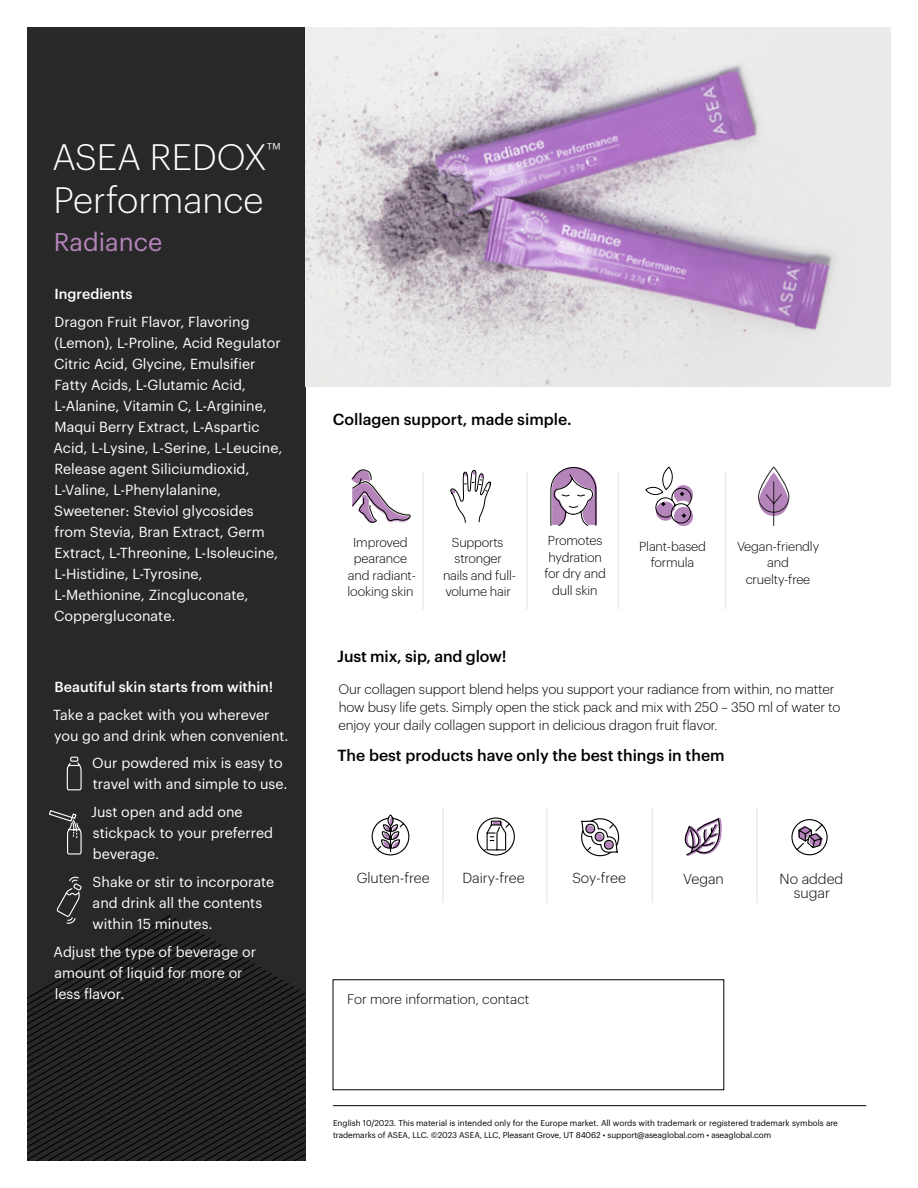
<style>
.page{position:relative;width:918px;height:1188px;background:#fff}
.page>*{position:absolute;margin:0;border:0;box-sizing:border-box;transform-origin:0 0}
.t1{font:300 36px/43.2px "Graphik";color:#fff}
.t2{font:25.05px "Graphik";color:#b584bb}
.t3{font:500 15.75px "Graphik";color:#000}
.t4{font:14.25px/21px "Graphik";color:#fff}
.t5{font:300 14.25px/14.2px "Graphik";color:#000;text-align:center}
.t6{font:500 14.25px "Graphik";color:#fff}
.t7{font:300 13.5px/18px "Graphik";letter-spacing:-.01em;color:#000}
.t8{font:300 12.75px/16.5px "Graphik";letter-spacing:-.01em;color:#000;text-align:center}
.t9{font:8.25px/12px "Graphik";letter-spacing:-.005em;color:#000}
</style>
<div class="page">
<div style="left:27px;top:27px;width:279px;height:1134px;background:#292829"></div>
<svg style="left:27px;top:915px;width:278px;height:246px"></svg>
<img style="left:305px;top:27px;width:585px;height:360px">
<hr style="left:333px;top:1105px;width:533px;height:1px;background:#000">
<svg style="left:66px;top:756px;width:16px;height:35px"></svg>
<svg style="left:49px;top:810px;width:33px;height:45px"></svg>
<svg style="left:56px;top:876px;width:27px;height:48px"></svg>
<hr style="left:442px;top:808px;width:2px;height:95px;background:#efeae7">
<hr style="left:546px;top:808px;width:1px;height:95px;background:#efeae7">
<hr style="left:652px;top:808px;width:1px;height:95px;background:#efeae7">
<hr style="left:756px;top:808px;width:2px;height:95px;background:#efeae7">
<svg style="left:371px;top:814px;width:39px;height:42px"></svg>
<div style="left:477px;top:818px;width:38px;height:38px;border:1px solid #000;border-radius:50%"></div>
<div style="left:581px;top:818px;width:38px;height:38px;border:1px solid #000;border-radius:50%"></div>
<svg style="left:581px;top:820px;width:38px;height:34px"></svg>
<svg style="left:550px;top:467px;width:47px;height:59px"></svg>
<svg style="left:450px;top:469px;width:42px;height:54px"></svg>
<svg style="left:351px;top:469px;width:60px;height:54px"></svg>
<svg style="left:791px;top:819px;width:37px;height:37px"></svg>
<svg style="left:483px;top:820px;width:28px;height:32px"></svg>
<svg style="left:758px;top:466px;width:32px;height:60px"></svg>
<svg style="left:674px;top:507px;width:19px;height:19px"></svg>
<svg style="left:645px;top:466px;width:48px;height:58px"></svg>
<hr style="left:423px;top:471px;width:1px;height:138px;background:#efeae7">
<hr style="left:526px;top:471px;width:2px;height:138px;background:#efeae7">
<hr style="left:618px;top:471px;width:1px;height:138px;background:#efeae7">
<hr style="left:725px;top:471px;width:1px;height:138px;background:#efeae7">
<svg style="left:685px;top:817px;width:37px;height:38px"></svg>
<h1 class="t1" style="left:52px;top:133px;width:230px">ASEA REDOX<sup>™<br></sup>Performance</h1>
<h2 class="t2" style="left:54px;top:223px;width:110px">Radiance</h2>
<p class="t6" style="left:55px;top:283px;width:79px">Ingredients</p>
<p class="t4" style="left:54px;top:310px;width:230px">Dragon Fruit Flavor, Flavoring (Lemon), L-Proline, Acid Regulator<br>Citric Acid, Glycine, Emulsifier<br>Fatty Acids, L-Glutamic Acid,<br>L-Alanine, Vitamin C, L-Arginine,<br>Maqui Berry Extract, L-Aspartic<br>Acid, L-Lysine, L-Serine, L-Leucine,<br>Release agent Siliciumdioxid,<br>L-Valine, L-Phenylalanine,<br>Sweetener: Steviol glycosides from Stevia, Bran Extract, Germ<br>Extract, L-Threonine, L-Isoleucine,<br>L-Histidine, L-Tyrosine,<br>L-Methionine, Zincgluconate,<br>Coppergluconate.</p>
<p class="t6" style="left:55px;top:676px;width:220px">Beautiful skin starts from within!</p>
<p class="t4" style="left:53px;top:703px;width:237px">Take a packet with you wherever you go and drink when convenient.</p>
<p class="t4" style="left:92px;top:752px;width:197px">Our powdered mix is easy to travel with and simple to use.</p>
<p class="t4" style="left:91px;top:800px;width:183px">Just open and add one stickpack to your preferred beverage.</p>
<p class="t4" style="left:93px;top:870px;width:183px">Shake or stir to incorporate and drink all the contents within 15 minutes.</p>
<p class="t4" style="left:54px;top:940px;width:204px">Adjust the type of beverage or amount of liquid for more or less flavor.</p>
<p class="t3" style="left:333px;top:407px;width:240px">Collagen support, made simple.</p>
<p class="t8" style="left:348px;top:533px;width:70px">Improved pearance and radiant&shy;looking skin</p>
<p class="t8" style="left:443px;top:533px;width:74px">Supports stronger nails and full&shy;volume hair</p>
<p class="t8" style="left:544px;top:532px;width:63px">Promotes hydration for dry and dull skin</p>
<p class="t8" style="left:639px;top:537px;width:68px">Plant-based formula</p>
<p class="t8" style="left:737px;top:537px;width:84px">Vegan-friendly and cruelty-free</p>
<p class="t3" style="left:337px;top:645px;width:171px">Just mix, sip, and glow!</p>
<p class="t7" style="left:338px;top:679px;width:504px">Our collagen support blend helps you support your radiance from within, no matter how busy life gets. Simply open the stick pack and mix with 250 – 350 ml of water to enjoy your daily collagen support in delicious dragon fruit flavor.</p>
<p class="t3" style="left:337px;top:744px;width:389px">The best products have only the best things in them</p>
<p class="t5" style="left:357px;top:870px;width:75px">Gluten-free</p>
<p class="t5" style="left:462px;top:870px;width:64px">Dairy-free</p>
<p class="t5" style="left:572px;top:870px;width:55px">Soy-free</p>
<p class="t7" style="left:347px;top:989px;width:184px">For more information, contact</p>
<p class="t5" style="left:683px;top:870px;width:42px">Vegan</p>
<p class="t5" style="left:780px;top:870px;width:65px">No added sugar</p>
<p class="t9" style="left:333px;top:1116px;width:506px">English 10/2023. This material is intended only for the Europe market. All words with trademark or registered trademark symbols are trademarks of ASEA, LLC. ©2023 ASEA, LLC, Pleasant Grove, UT 84062 • support@aseaglobal.com • aseaglobal.com</p>
</div>
